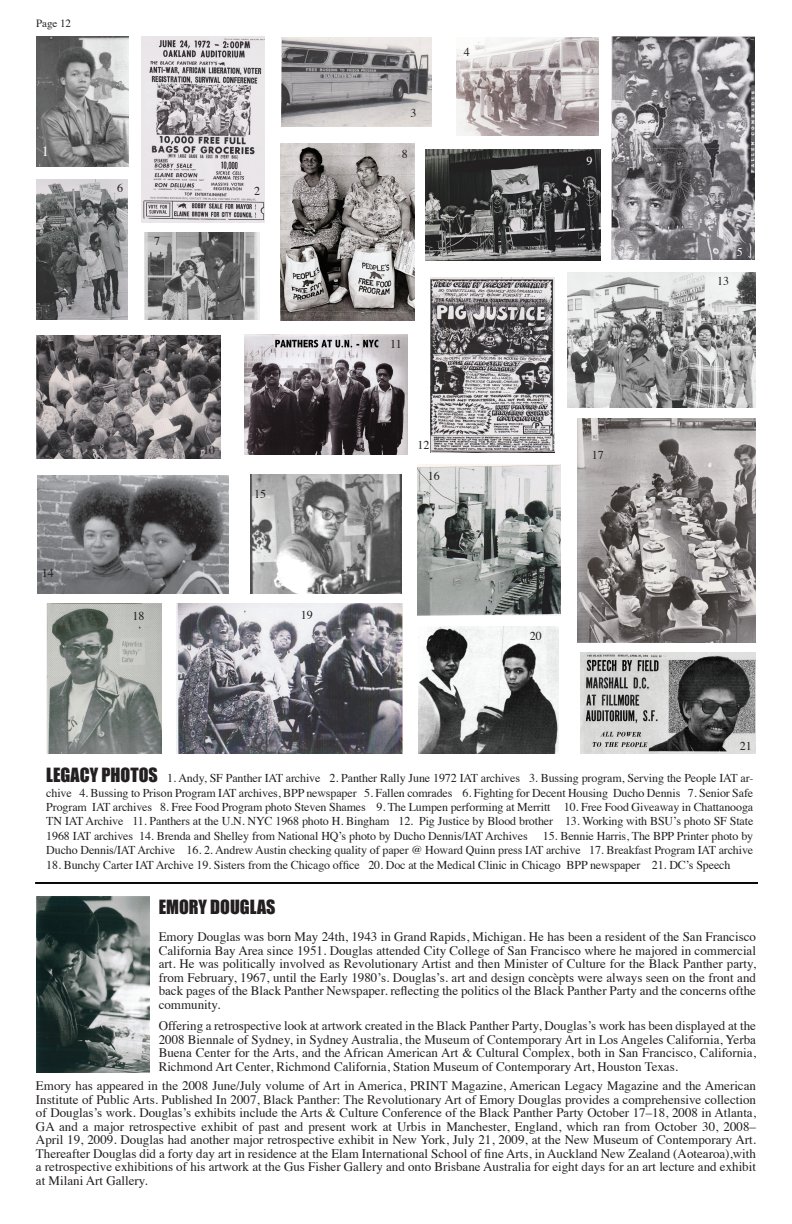
<style>
.page{position:relative;width:792px;height:1224px;background:#fff}
.page>*{position:absolute;margin:0;border:0;box-sizing:border-box;transform-origin:0 0}
.t1{font:18px "Impact";color:#231f20}
.t2{font:14px "Times";color:#fff}
.t3{font:13px/13.5px "Times";color:#231f20;text-align:justify}
.t4{font:12px/14.4px "Times";letter-spacing:-.01em;color:#231f20;text-align:justify}
.t5{font:12px "Times";color:#fff}
.t6{font:11px "Times";color:#231f20}
.s1{font-family:"Impact";font-size:18px}
</style>
<div class="page">
<img style="left:250px;top:474px;width:152px;height:120px">
<img style="left:418px;top:465px;width:142px;height:151px">
<img style="left:578px;top:418px;width:178px;height:225px">
<img style="left:47px;top:604px;width:114px;height:150px">
<img style="left:419px;top:627px;width:139px;height:127px">
<img style="left:37px;top:475px;width:192px;height:118px">
<img style="left:177px;top:604px;width:225px;height:150px">
<img style="left:36px;top:335px;width:184px;height:124px">
<img style="left:244px;top:335px;width:163px;height:119px">
<img style="left:431px;top:277px;width:124px;height:175px">
<img style="left:567px;top:273px;width:189px;height:135px">
<img style="left:37px;top:897px;width:113px;height:175px">
<img style="left:580px;top:653px;width:176px;height:101px">
<img style="left:36px;top:36px;width:93px;height:130px">
<img style="left:141px;top:36px;width:124px;height:187px">
<img style="left:282px;top:37px;width:149px;height:90px">
<img style="left:456px;top:37px;width:143px;height:98px">
<img style="left:612px;top:36px;width:142px;height:224px">
<img style="left:36px;top:179px;width:92px;height:140px">
<img style="left:280px;top:143px;width:135px;height:177px">
<img style="left:425px;top:150px;width:175px;height:110px">
<hr style="left:35px;top:882px;width:723px;height:2px;background:#070a0a">
<img style="left:145px;top:233px;width:115px;height:87px">
<p class="t6" style="left:36px;top:13px;width:37px">Page 12</p>
<p class="t2" style="left:42px;top:139px;width:8px">1</p>
<p class="t4" style="left:117px;top:180px;width:7px">6</p>
<p class="t4" style="left:154px;top:232px;width:7px">7</p>
<p class="t4" style="left:254px;top:183px;width:7px">2</p>
<p class="t4" style="left:42px;top:565px;width:13px">14</p>
<p class="t4" style="left:203px;top:442px;width:13px">10</p>
<p class="t4" style="left:254px;top:485px;width:13px">15</p>
<p class="t4" style="left:132px;top:608px;width:13px">18</p>
<p class="t4" style="left:301px;top:606px;width:13px">19</p>
<p class="t4" style="left:410px;top:105px;width:7px">3</p>
<p class="t4" style="left:402px;top:146px;width:7px">8</p>
<p class="t4" style="left:464px;top:43px;width:7px">4</p>
<p class="t5" style="left:586px;top:150px;width:7px">9</p>
<p class="t4" style="left:390px;top:336px;width:13px">11</p>
<p class="t4" style="left:418px;top:437px;width:13px">12</p>
<p class="t4" style="left:428px;top:468px;width:13px">16</p>
<p class="t4" style="left:592px;top:447px;width:13px">17</p>
<p class="t4" style="left:530px;top:628px;width:13px">20</p>
<p class="t4" style="left:717px;top:273px;width:13px">13</p>
<p class="t5" style="left:737px;top:240px;width:7px">5</p>
<p class="t4" style="left:740px;top:737px;width:13px">21</p>
<p class="t4" style="left:46px;top:770px;width:709px"><span class="s1">LEGACY PHOTOS</span> 1. Andy, SF Panther IAT archive 2. Panther Rally June 1972 IAT archives 3. Bussing program, Serving the People IAT ar&shy;chive 4. Bussing to Prison Program IAT archives, BPP newspaper 5. Fallen comrades 6. Fighting for Decent Housing Ducho Dennis 7. Senior Safe Program IAT archives 8. Free Food Program photo Steven Shames 9. The Lumpen performing at Merritt 10. Free Food Giveaway in Chattanooga TN IAT Archive 11. Panthers at the U.N. NYC 1968 photo H. Bingham 12. Pig Justice by Blood brother 13. Working with BSU’s photo SF State 1968 IAT archives 14. Brenda and Shelley from National HQ’s photo by Ducho Dennis/IAT Archives</p>
<p class="t4" style="left:46px;top:828px;width:709px;text-align:right">15. Bennie Harris, The BPP Printer photo by<br>Ducho Dennis/IAT Archive 16. 2. Andrew Austin checking quality of paper @ Howard Quinn press IAT archive 17. Breakfast Program IAT archive</p>
<p class="t4" style="left:46px;top:856px;width:686px">18. Bunchy Carter IAT Archive 19. Sisters from the Chicago office 20. Doc at the Medical Clinic in Chicago BPP newspaper 21. DC’s Speech</p>
<h1 class="t1" style="left:159px;top:893px;width:118px">EMORY DOUGLAS</h1>
<p class="t3" style="left:159px;top:929px;width:599px">Emory Douglas was born May 24th, 1943 in Grand Rapids, Michigan. He has been a resident of the San Francisco California Bay Area since 1951. Douglas attended City College of San Francisco where he majored in commercial art. He was politically involved as Revolutionary Artist and then Minister of Culture for the Black Panther party, from February, 1967, until the Early 1980’s. Douglas’s. art and design concèpts were always seen on the front and back pages of the Black Panther Newspaper. reflecting the politics ol the Black Panther Party and the concerns ofthe community.</p>
<p class="t3" style="left:159px;top:1018px;width:599px">Offering a retrospective look at artwork created in the Black Panther Party, Douglas’s work has been displayed at the 2008 Biennale of Sydney, in Sydney Australia, the Museum of Contemporary Art in Los Angeles California, Yerba Buena Center for the Arts, and the African American Art &amp; Cultural Complex, both in San Francisco, California, Richmond Art Center, Richmond California, Station Museum of Contemporary Art, Houston Texas.</p>
<p class="t3" style="left:36px;top:1078px;width:722px">Emory has appeared in the 2008 June/July volume of Art in America, PRINT Magazine, American Legacy Magazine and the American Institute of Public Arts. Published In 2007, Black Panther: The Revolutionary Art of Emory Douglas provides a comprehensive collection of Douglas’s work. Douglas’s exhibits include the Arts &amp; Culture Conference of the Black Panther Party October 17–18, 2008 in Atlanta, GA and a major retrospective exhibit of past and present work at Urbis in Manchester, England, which ran from October 30, 2008– April 19, 2009. Douglas had another major retrospective exhibit in New York, July 21, 2009, at the New Museum of Contemporary Art.<br>Thereafter Douglas did a forty day art in residence at the Elam International School of fine Arts, in Auckland New Zealand (Aotearoa),with a retrospective exhibitions of his artwork at the Gus Fisher Gallery and onto Brisbane Australia for eight days for an art lecture and exhibit at Milani Art Gallery.</p>
</div>
